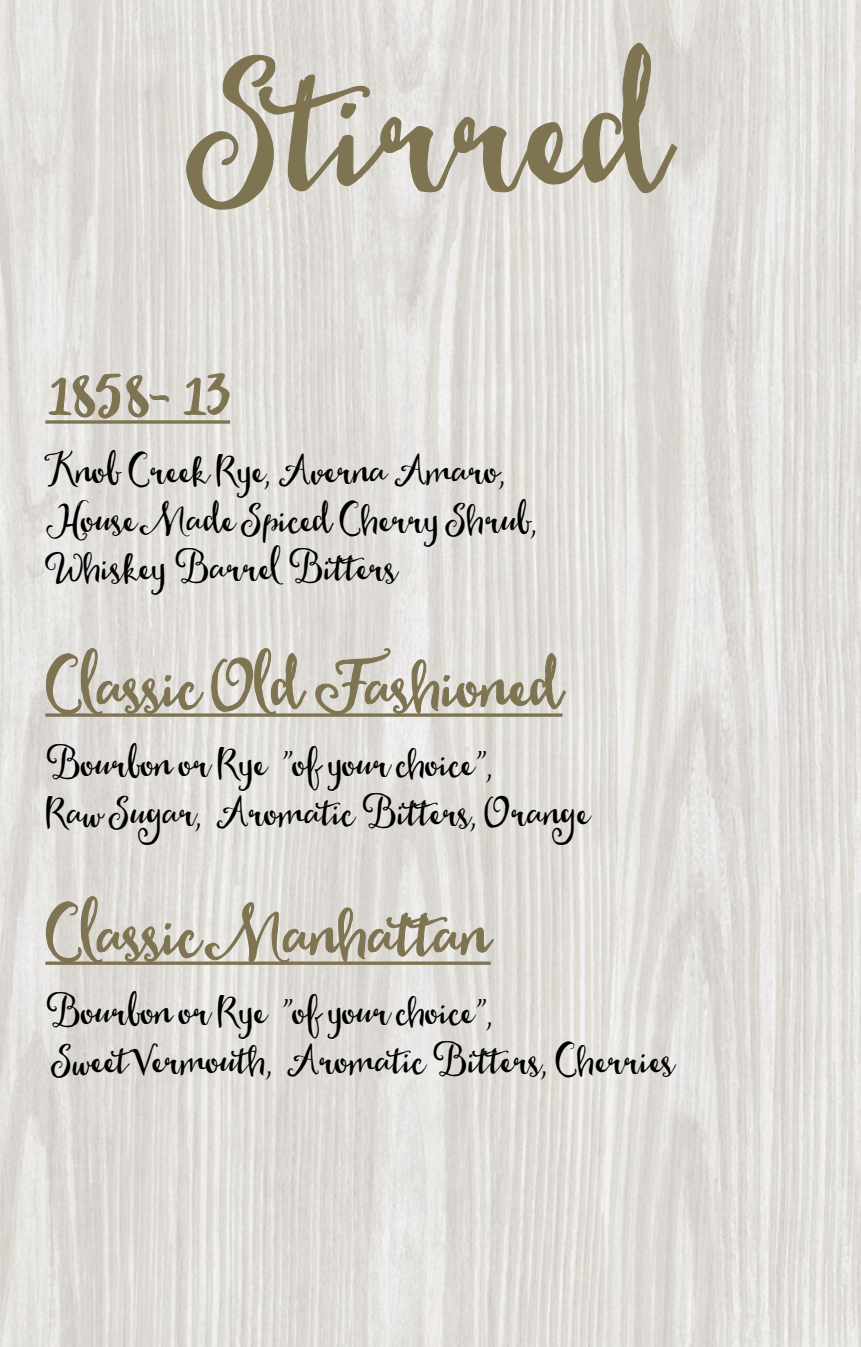
<style>
.page{position:relative;width:861px;height:1347px;background:#fff}
.page>*{position:absolute;margin:0;border:0;box-sizing:border-box;transform-origin:0 0}
.Drink_page{font:182.25px "Heart And Soul";color:#7f7452}
.Drink_name{font:67.5px "Heart And Soul";color:#7f7452}
.Drink_description{font:40.5px "Heart And Soul";color:#000}
</style>
<div class="page">
<img style="left:0;top:0;width:860px;height:1346px">
<hr style="left:45px;top:420px;width:185px;height:3px;background:#7f7452">
<hr style="left:45px;top:713px;width:517px;height:3px;background:#7f7452">
<svg style="left:48px;top:374px;width:122px;height:45px;background:#d1cec5"></svg>
<svg style="left:183px;top:372px;width:47px;height:44px;background:#d2cfc6"></svg>
<svg style="left:45px;top:644px;width:159px;height:97px;background:#d4d0c8"></svg>
<svg style="left:211px;top:644px;width:96px;height:70px;background:#d3d0c7"></svg>
<svg style="left:314px;top:646px;width:253px;height:71px;background:#d0cdc4"></svg>
<svg style="left:45px;top:892px;width:449px;height:113px;background:#d6d3cc"></svg>
<svg style="left:185px;top:43px;width:493px;height:169px;background:#dbd9d3"></svg>
<p class="Drink_page" style="left:191px;top:22px;width:478px">Stirred</p>
<p class="Drink_name" style="left:45px;top:352px;width:186px">1858- 13</p>
<p class="Drink_description" style="left:45px;top:446px;width:462px">Knob Creek Rye, Averna Amaro,</p>
<p class="Drink_description" style="left:45px;top:495px;width:494px">House Made Spiced Cherry Shrub,</p>
<p class="Drink_description" style="left:45px;top:543px;width:353px">Whiskey Barrel Bitters</p>
<p class="Drink_name" style="left:45px;top:645px;width:518px">Classic Old Fashioned</p>
<p class="Drink_description" style="left:45px;top:739px;width:449px">Bourbon or Rye "of your choice",</p>
<p class="Drink_description" style="left:45px;top:788px;width:545px">Raw Sugar, Aromatic Bitters, Orange</p>
<p class="Drink_name" style="left:45px;top:893px;width:446px">Classic Manhattan</p>
<p class="Drink_description" style="left:45px;top:987px;width:449px">Bourbon or Rye "of your choice",</p>
<p class="Drink_description" style="left:52px;top:1036px;width:623px">Sweet Vermouth, Aromatic Bitters, Cherries</p>
</div>
